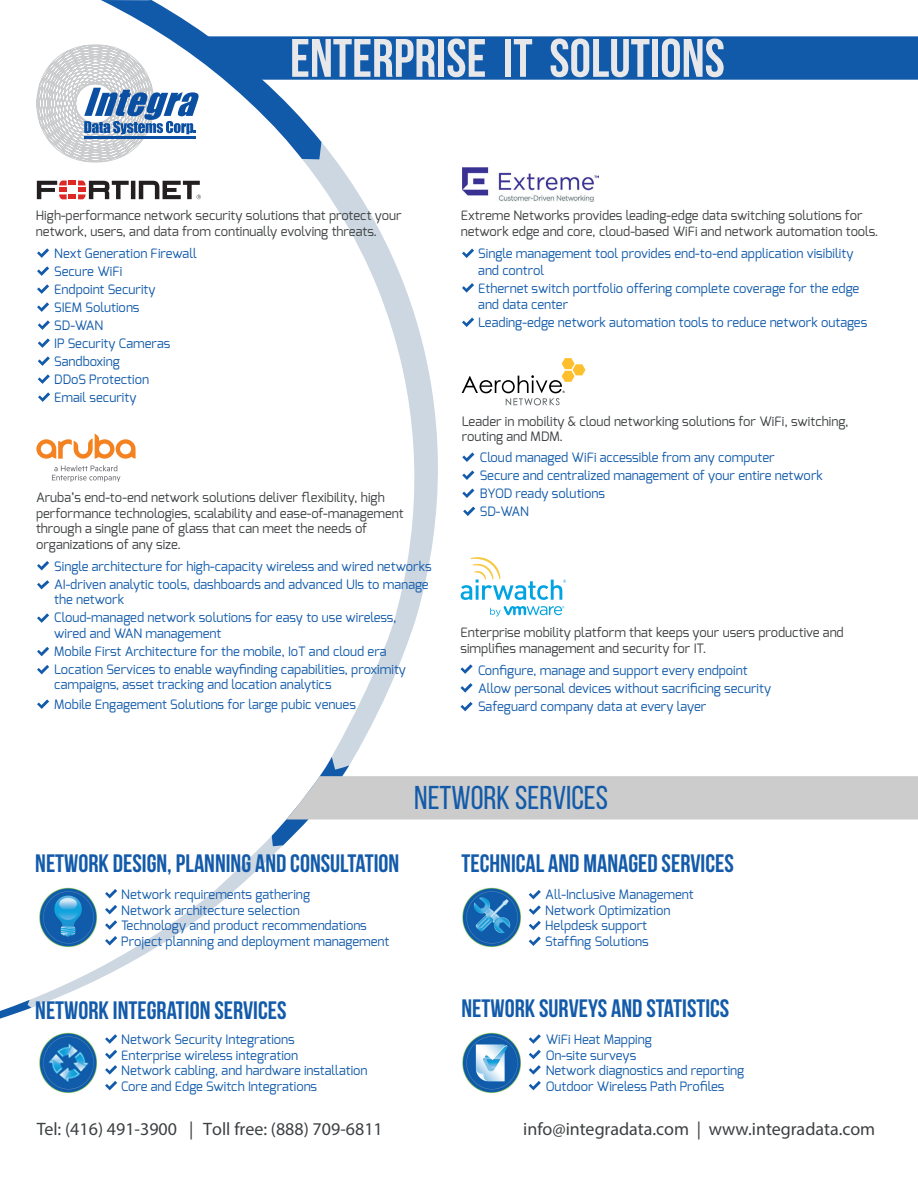
<style>
.page{position:relative;width:918px;height:1188px;background:#fff}
.page>*{position:absolute;margin:0;border:0;box-sizing:border-box;transform-origin:0 0}
.t1{font:700 54px "Bebas Neue";color:#e8e8ea}
.t2{font:33px "Bebas Neue";color:#135baa}
.t3{font:700 25.2px "Bebas Neue";color:#135baa}
.t4{font:18px "Myriad Pro";color:#3d4042}
.t5{font:12.9px/18px "Exo";color:#135baa}
.t6{font:12.9px/15.6px "Exo";color:#3d4042}
</style>
<div class="page">
<svg style="left:322px;top:143px;width:116px;height:614px"></svg>
<svg style="left:0;top:0;width:322px;height:1019px"></svg>
<svg style="left:37px;top:248px;width:12px;height:10px"></svg>
<svg style="left:37px;top:266px;width:12px;height:10px"></svg>
<svg style="left:37px;top:284px;width:12px;height:10px"></svg>
<svg style="left:37px;top:302px;width:12px;height:10px"></svg>
<svg style="left:105px;top:889px;width:12px;height:9px"></svg>
<svg style="left:105px;top:905px;width:12px;height:9px"></svg>
<svg style="left:105px;top:920px;width:12px;height:10px"></svg>
<svg style="left:105px;top:936px;width:12px;height:10px"></svg>
<svg style="left:105px;top:1034px;width:12px;height:10px"></svg>
<svg style="left:105px;top:1050px;width:12px;height:9px"></svg>
<svg style="left:105px;top:1065px;width:12px;height:10px"></svg>
<svg style="left:105px;top:1081px;width:12px;height:9px"></svg>
<svg style="left:529px;top:1034px;width:12px;height:10px"></svg>
<svg style="left:529px;top:1050px;width:12px;height:9px"></svg>
<svg style="left:529px;top:1065px;width:12px;height:10px"></svg>
<svg style="left:529px;top:1081px;width:12px;height:9px"></svg>
<svg style="left:529px;top:890px;width:12px;height:9px"></svg>
<svg style="left:529px;top:905px;width:12px;height:10px"></svg>
<svg style="left:529px;top:921px;width:12px;height:9px"></svg>
<svg style="left:529px;top:936px;width:12px;height:10px"></svg>
<img style="left:462px;top:167px;width:137px;height:34px">
<svg style="left:462px;top:249px;width:12px;height:9px"></svg>
<svg style="left:462px;top:283px;width:12px;height:10px"></svg>
<svg style="left:462px;top:318px;width:12px;height:9px"></svg>
<svg style="left:38px;top:320px;width:12px;height:10px"></svg>
<svg style="left:38px;top:338px;width:12px;height:10px"></svg>
<svg style="left:38px;top:356px;width:12px;height:10px"></svg>
<svg style="left:38px;top:374px;width:12px;height:10px"></svg>
<svg style="left:38px;top:392px;width:12px;height:10px"></svg>
<img style="left:38px;top:887px;width:62px;height:62px">
<img style="left:462px;top:887px;width:59px;height:60px">
<img style="left:462px;top:1033px;width:59px;height:60px">
<img style="left:39px;top:1033px;width:58px;height:60px">
<svg style="left:272px;top:757px;width:646px;height:89px"></svg>
<div style="left:206px;top:36px;width:712px;height:44px;background:#115aa9"></div>
<svg style="left:37px;top:181px;width:164px;height:18px"></svg>
<svg style="left:37px;top:561px;width:12px;height:9px"></svg>
<svg style="left:37px;top:580px;width:12px;height:9px"></svg>
<svg style="left:37px;top:613px;width:12px;height:10px"></svg>
<svg style="left:37px;top:647px;width:12px;height:9px"></svg>
<svg style="left:37px;top:665px;width:12px;height:9px"></svg>
<svg style="left:37px;top:699px;width:12px;height:10px"></svg>
<svg style="left:52px;top:465px;width:68px;height:17px"></svg>
<svg style="left:36px;top:434px;width:100px;height:25px"></svg>
<svg style="left:462px;top:452px;width:12px;height:10px"></svg>
<svg style="left:462px;top:471px;width:12px;height:9px"></svg>
<svg style="left:462px;top:489px;width:12px;height:9px"></svg>
<svg style="left:463px;top:507px;width:12px;height:9px"></svg>
<svg style="left:462px;top:358px;width:123px;height:47px"></svg>
<svg style="left:461px;top:664px;width:12px;height:10px"></svg>
<svg style="left:461px;top:683px;width:12px;height:10px"></svg>
<svg style="left:461px;top:702px;width:12px;height:9px"></svg>
<svg style="left:490px;top:606px;width:74px;height:10px"></svg>
<svg style="left:461px;top:557px;width:105px;height:43px"></svg>
<svg style="left:37px;top:45px;width:162px;height:117px"></svg>
<hr style="left:84px;top:136px;width:112px;height:3px;background:#0a4fa2">
<h1 class="t1" style="left:290px;top:29px;width:436px">ENTERPRISE IT SOLUTIONS</h1>
<p class="t6" style="left:36px;top:208px;width:367px">High-performance network security solutions that protect your network, users, and data from continually evolving threats.</p>
<p class="t5" style="left:54px;top:244px;width:144px">Next Generation Firewall<br>Secure WiFi<br>Endpoint Security<br>SIEM Solutions<br>SD-WAN<br>IP Security Cameras<br>Sandboxing<br>DDoS Protection<br>Email security</p>
<p class="t6" style="left:36px;top:490px;width:369px">Aruba’s end-to-end network solutions deliver flexibility, high performance technologies, scalability and ease-of-management through a single pane of glass that can meet the needs of organizations of any size.</p>
<p class="t5" style="left:54px;top:557px;width:379px">Single architecture for high-capacity wireless and wired networks<br>AI-driven analytic tools, dashboards and advanced UIs to manage</p>
<p class="t5" style="left:54px;top:590px;width:344px">the network<br>Cloud-managed network solutions for easy to use wireless,</p>
<p class="t5" style="left:54px;top:624px;width:353px">wired and WAN management<br>Mobile First Architecture for the mobile, IoT and cloud era<br>Location Services to enable wayfinding capabilities, proximity</p>
<p class="t5" style="left:54px;top:675px;width:303px;line-height:19.5px">campaigns, asset tracking and location analytics<br>Mobile Engagement Solutions for large pubic venues</p>
<p class="t6" style="left:461px;top:208px;width:419px">Extreme Networks provides leading-edge data switching solutions for network edge and core, cloud-based WiFi and network automation tools.</p>
<p class="t5" style="left:478px;top:245px;width:377px;line-height:16.5px">Single management tool provides end-to-end application visibility and control</p>
<p class="t5" style="left:478px;top:280px;width:383px;line-height:16.5px">Ethernet switch portfolio offering complete coverage for the edge and data center</p>
<p class="t5" style="left:478px;top:313px;width:391px">Leading-edge network automation tools to reduce network outages</p>
<p class="t6" style="left:462px;top:413px;width:388px">Leader in mobility &amp; cloud networking solutions for WiFi, switching, routing and MDM.</p>
<p class="t5" style="left:480px;top:448px;width:345px">Cloud managed WiFi accessible from any computer<br>Secure and centralized management of your entire network BYOD ready solutions<br>SD-WAN</p>
<p class="t6" style="left:461px;top:625px;width:385px">Enterprise mobility platform that keeps your users productive and simplifies management and security for IT.</p>
<p class="t5" style="left:478px;top:661px;width:295px">Configure, manage and support every endpoint<br>Allow personal devices without sacrificing security<br>Safeguard company data at every layer</p>
<h2 class="t2" style="left:414px;top:780px;width:195px">NETWORK SERVICES</h2>
<h3 class="t3" style="left:35px;top:850px;width:366px">NETWORK DESIGN, PLANNING AND CONSULTATION</h3>
<p class="t5" style="left:121px;top:887px;width:270px;line-height:15.6px">Network requirements gathering<br>Network architecture selection<br>Technology and product recommendations Project planning and deployment management</p>
<h3 class="t3" style="left:462px;top:850px;width:274px">TECHNICAL AND MANAGED SERVICES</h3>
<p class="t5" style="left:545px;top:887px;width:150px;line-height:15.6px">All-Inclusive Management<br>Network Optimization<br>Helpdesk support<br>Staffing Solutions</p>
<h3 class="t3" style="left:35px;top:996px;width:253px">NETWORK INTEGRATION SERVICES</h3>
<p class="t5" style="left:121px;top:1031px;width:248px;line-height:15.6px">Network Security Integrations<br>Enterprise wireless integration<br>Network cabling, and hardware installation Core and Edge Switch Integrations</p>
<h3 class="t3" style="left:462px;top:995px;width:269px">NETWORK SURVEYS AND STATISTICS</h3>
<p class="t5" style="left:546px;top:1031px;width:200px;line-height:15.6px">WiFi Heat Mapping<br>On-site surveys<br>Network diagnostics and reporting<br>Outdoor Wireless Path Profiles</p>
<h3 class="t4" style="left:37px;top:1118px;width:348px">Tel: (416) 491-3900 | Toll free: (888) 709-6811</h3>
<h3 class="t4" style="left:523px;top:1118px;width:354px">info@integradata.com | www.integradata.com</h3>
</div>
